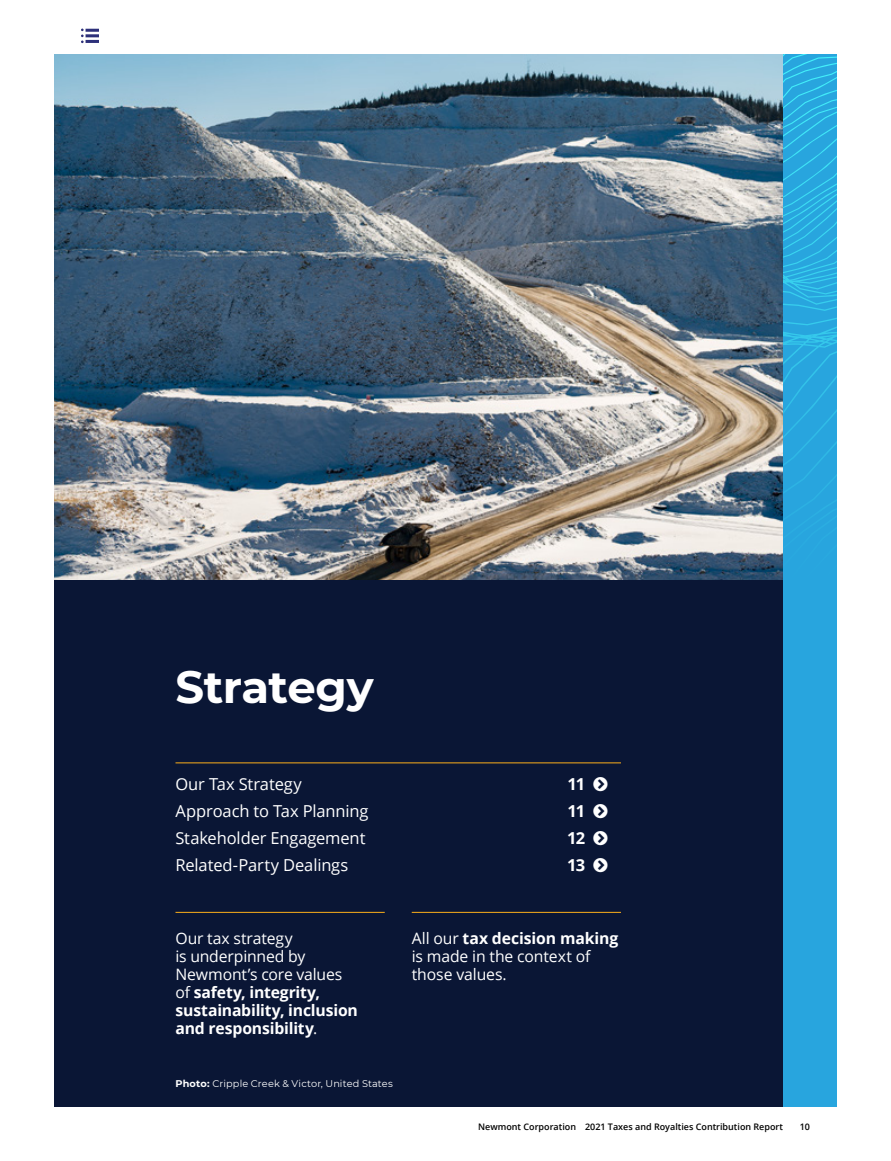
<style>
.page{position:relative;width:891px;height:1161px;background:#fff}
.page>*{position:absolute;margin:0;border:0;box-sizing:border-box;transform-origin:0 0}
.H1_-_Section_Title{font:700 45px "Montserrat";letter-spacing:-.01em;color:#fff}
.TOC_Subs{font:16.5px "Open Sans";letter-spacing:-.01em;color:#fff}
.TOC_Subs-2{font:700 16.5px "Open Sans";letter-spacing:-.045em;color:#fff}
.Boxed_Callout_-_brea{font:700 15.75px/18px "Open Sans";letter-spacing:-.01em;color:#fff}
.Boxed_Callout_-_brea-2{font:15.75px/18px "Open Sans";letter-spacing:-.005em;color:#fff}
.t1{font:9.75px "Montserrat";letter-spacing:.015em;color:#fff}
.t2{font:600 9px "Open Sans";color:#000}
.s1{font-weight:400}
.s2{font-weight:700}
</style>
<div class="page">
<svg style="left:81px;top:29px;width:18px;height:14px"></svg>
<img style="left:54px;top:54px;width:729px;height:526px">
<div style="left:54px;top:580px;width:729px;height:527px;background:#0a1635"></div>
<div style="left:783px;top:54px;width:54px;height:1053px;background:#28a5de"></div>
<svg style="left:783px;top:54px;width:54px;height:455px"></svg>
<hr style="left:176px;top:763px;width:445px;height:1px;background:#fcaf1a">
<hr style="left:176px;top:912px;width:209px;height:1px;background:#fcaf1a">
<hr style="left:412px;top:912px;width:209px;height:1px;background:#fcaf1a">
<h1 class="H1_-_Section_Title" style="left:176px;top:655px;width:200px">Strategy</h1>
<p class="TOC_Subs" style="left:176px;top:773px;width:128px">Our Tax Strategy</p>
<p class="TOC_Subs-2" style="left:567px;top:773px;width:19px">11</p>
<p class="TOC_Subs" style="left:176px;top:800px;width:195px">Approach to Tax Planning</p>
<p class="TOC_Subs-2" style="left:567px;top:800px;width:19px">11</p>
<p class="TOC_Subs" style="left:176px;top:827px;width:192px">Stakeholder Engagement</p>
<p class="TOC_Subs-2" style="left:567px;top:827px;width:20px">12</p>
<p class="TOC_Subs" style="left:176px;top:854px;width:174px">Related-Party Dealings</p>
<p class="TOC_Subs-2" style="left:567px;top:854px;width:20px">13</p>
<p class="Boxed_Callout_-_brea" style="left:176px;top:929px;width:184px"><span class="s1">Our tax strategy<br>is underpinned by<br>Newmont’s core values of</span> safety, integrity, sustainability, inclusion and responsibility<span class="s1">.</span></p>
<p class="Boxed_Callout_-_brea-2" style="left:412px;top:929px;width:208px">All our <span class="s2">tax decision making </span>is made in the context of those values.</p>
<p class="t1" style="left:176px;top:1077px;width:219px"><span class="s2">Photo:</span> Cripple Creek &amp; Victor, United States</p>
<p class="t2" style="left:478px;top:1120px;width:306px">Newmont Corporation 2021 Taxes and Royalties Contribution Report</p>
<p class="t2" style="left:800px;top:1120px;width:12px">10</p>
</div>
